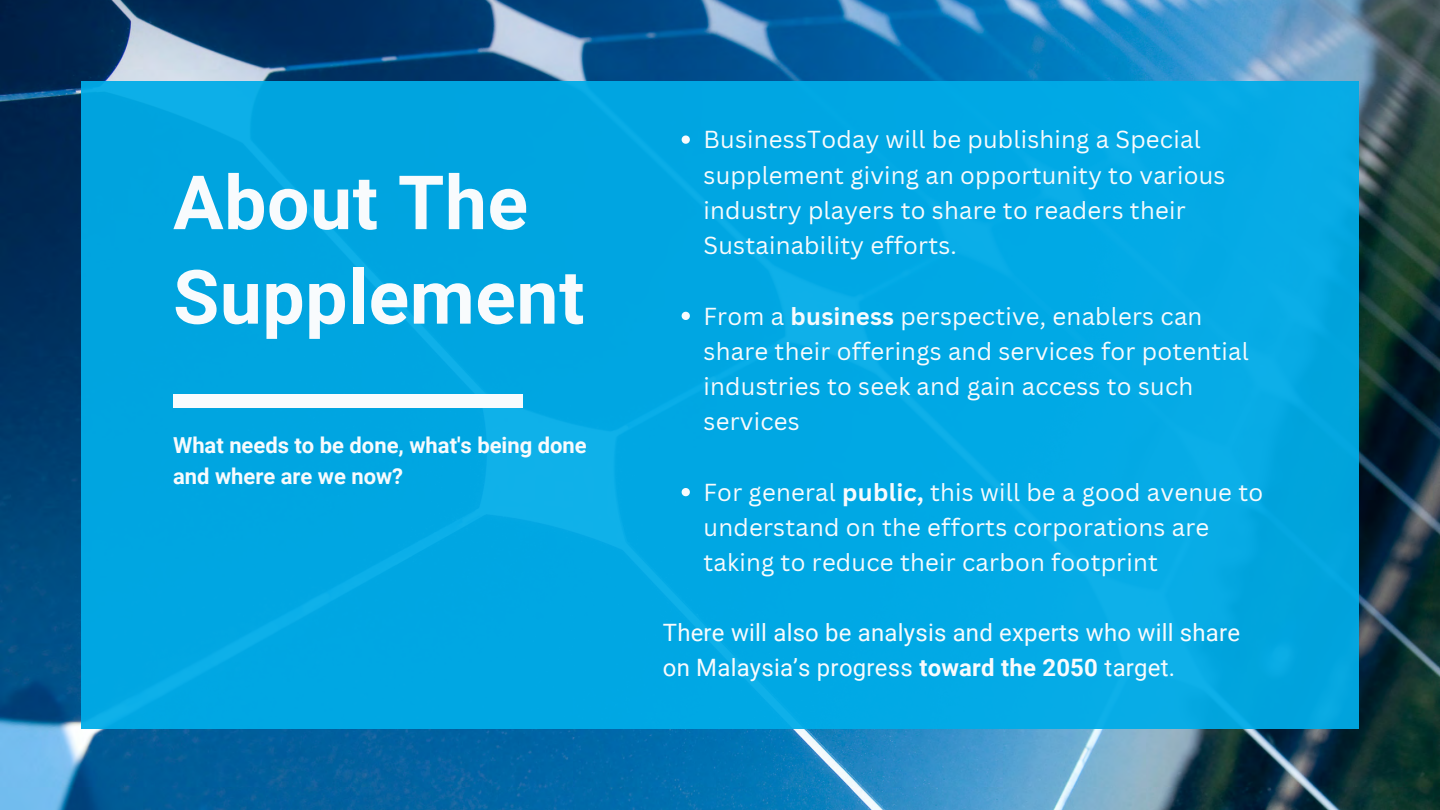
<style>
.page{position:relative;width:1440px;height:810px;background:#fff}
.page>*{position:absolute;margin:0;border:0;box-sizing:border-box;transform-origin:0 0}
.t1{font:700 75px/94.5px "Roboto";letter-spacing:.01em;color:#f8fbfd}
.t2{font:23.9px/35.2px "Canva Sans";letter-spacing:.01em;color:#f8fbfd}
.t3{font:23.9px/35.2px "Roboto";letter-spacing:.01em;color:#f8fbfd}
.t4{font:700 22px/30.8px "Roboto";color:#f8fbfd}
.s1{font-weight:700}
</style>
<div class="page">
<img style="left:0;top:0;width:1440px;height:810px">
<div style="left:81px;top:81px;width:1278px;height:648px;background:#00ace8"></div>
<div style="left:173px;top:394px;width:350px;height:14px;background:#f8fbfd"></div>
<svg style="left:682px;top:136px;width:8px;height:8px"></svg>
<svg style="left:682px;top:312px;width:8px;height:8px"></svg>
<svg style="left:682px;top:488px;width:8px;height:8px"></svg>
<h1 class="t1" style="left:173px;top:156px;width:413px">About The<br>Supplement</h1>
<p class="t4" style="left:173px;top:430px;width:415px">What needs to be done, what's being done and where are we now?</p>
<p class="t2" style="left:704px;top:121px;width:524px">BusinessToday will be publishing a Special supplement giving an opportunity to various industry players to share to readers their Sustainability efforts.</p>
<p class="t2" style="left:704px;top:298px;width:547px">From a <span class="s1">business</span> perspective, enablers can share their offerings and services for potential industries to seek and gain access to such services</p>
<p class="t2" style="left:704px;top:474px;width:561px">For general <span class="s1">public,</span> this will be a good avenue to understand on the efforts corporations are taking to reduce their carbon footprint</p>
<p class="t3" style="left:663px;top:615px;width:579px">There will also be analysis and experts who will share on Malaysia’s progress <span class="s1">toward the 2050</span> target.</p>
</div>
